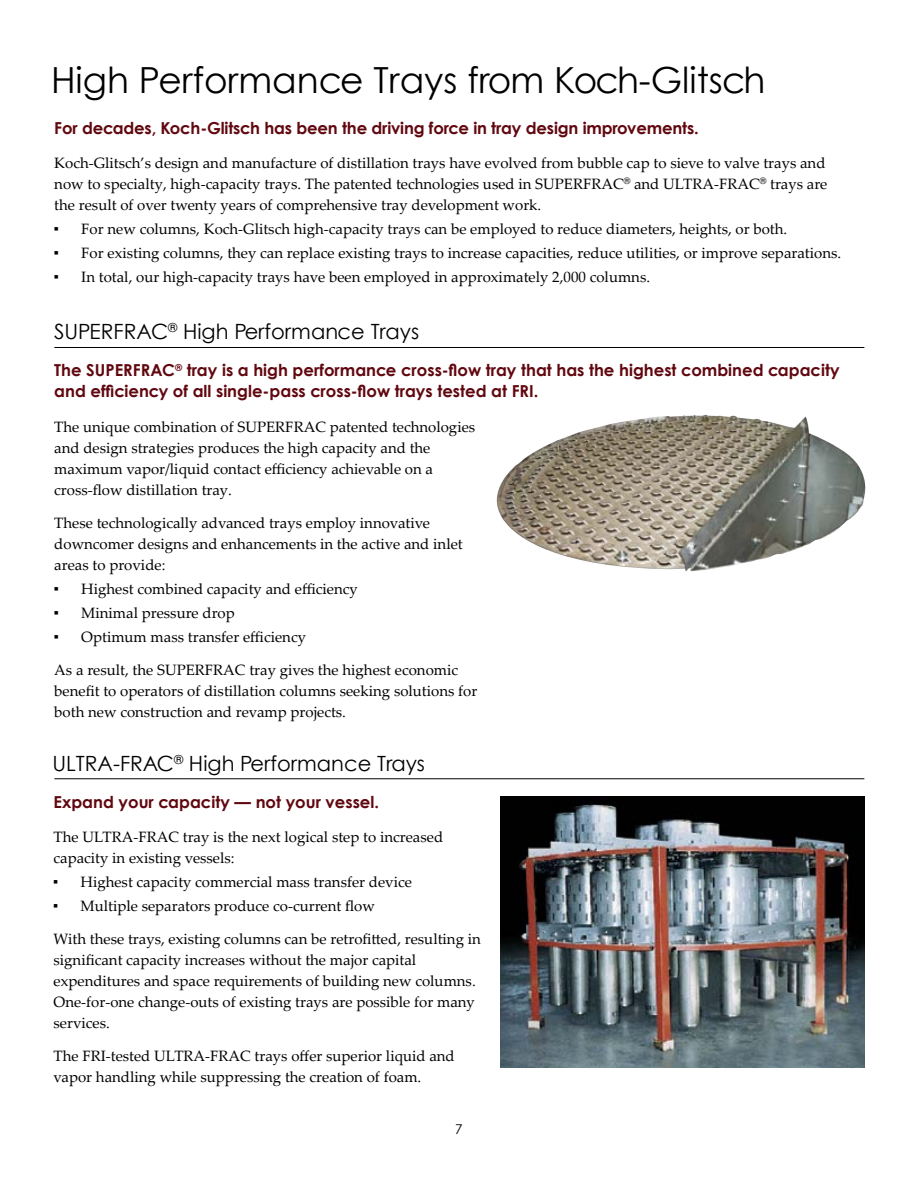
<style>
.page{position:relative;width:918px;height:1188px;background:#fff}
.page>*{position:absolute;margin:0;border:0;box-sizing:border-box;transform-origin:0 0}
.t1{font:36px "Century Gothic";color:#000}
.t2{font:21px "Century Gothic";color:#000}
.t3{font:700 16.5px/21px "Century Gothic";color:#61070f}
.t4{font:15px/21px "Palatino Linotype";color:#000}
.t5{font:13.5px "Century Gothic";color:#000}
</style>
<div class="page">
<hr style="left:54px;top:347px;width:810px;height:1px;background:#000">
<img style="left:497px;top:415px;width:369px;height:157px">
<hr style="left:54px;top:779px;width:810px;height:1px;background:#000">
<img style="left:501px;top:796px;width:363px;height:271px">
<h1 class="t1" style="left:51px;top:55px;width:716px">High Performance Trays from Koch-Glitsch</h1>
<p class="t3" style="left:54px;top:117px;width:646px">For decades, Koch-Glitsch has been the driving force in tray design improvements.</p>
<p class="t4" style="left:54px;top:152px;width:775px">Koch-Glitsch’s design and manufacture of distillation trays have evolved from bubble cap to sieve to valve trays and now to specialty, high-capacity trays. The patented technologies used in SUPERFRAC<sup>®</sup> and ULTRA-FRAC<sup>®</sup> trays are the result of over twenty years of comprehensive tray development work.</p>
<p class="t4" style="left:54px;top:218px;width:735px">■ For new columns, Koch-Glitsch high-capacity trays can be employed to reduce diameters, heights, or both.</p>
<p class="t4" style="left:54px;top:242px;width:788px">■ For existing columns, they can replace existing trays to increase capacities, reduce utilities, or improve separations.</p>
<p class="t4" style="left:54px;top:266px;width:597px">■ In total, our high-capacity trays have been employed in approximately 2,000 columns.</p>
<h2 class="t2" style="left:54px;top:317px;width:367px">SUPERFRAC<sup>®</sup> High Performance Trays</h2>
<p class="t3" style="left:54px;top:359px;width:787px">The SUPERFRAC<sup>®</sup> tray is a high performance cross-flow tray that has the highest combined capacity and efficiency of all single-pass cross-flow trays tested at FRI.</p>
<p class="t4" style="left:54px;top:416px;width:422px">The unique combination of SUPERFRAC patented technologies and design strategies produces the high capacity and the maximum vapor/liquid contact efficiency achievable on a cross-flow distillation tray.</p>
<p class="t4" style="left:54px;top:512px;width:410px">These technologically advanced trays employ innovative downcomer designs and enhancements in the active and inlet areas to provide:</p>
<p class="t4" style="left:54px;top:578px;width:305px">■ Highest combined capacity and efficiency</p>
<p class="t4" style="left:54px;top:602px;width:182px">■ Minimal pressure drop</p>
<p class="t4" style="left:54px;top:626px;width:253px">■ Optimum mass transfer efficiency</p>
<p class="t4" style="left:54px;top:659px;width:425px">As a result, the SUPERFRAC tray gives the highest economic benefit to operators of distillation columns seeking solutions for both new construction and revamp projects.</p>
<h2 class="t2" style="left:52px;top:748px;width:374px">ULTRA-FRAC<sup>®</sup> High Performance Trays</h2>
<p class="t3" style="left:54px;top:790px;width:327px">Expand your capacity — not your vessel.</p>
<p class="t4" style="left:54px;top:826px;width:391px">The ULTRA-FRAC tray is the next logical step to increased capacity in existing vessels:</p>
<p class="t4" style="left:54px;top:871px;width:360px">■ Highest capacity commercial mass transfer device</p>
<p class="t4" style="left:54px;top:895px;width:323px">■ Multiple separators produce co-current flow</p>
<p class="t4" style="left:54px;top:928px;width:429px">With these trays, existing columns can be retrofitted, resulting in significant capacity increases without the major capital expenditures and space requirements of building new columns.<br>One-for-one change-outs of existing trays are possible for many services.</p>
<p class="t4" style="left:54px;top:1045px;width:403px">The FRI-tested ULTRA-FRAC trays offer superior liquid and vapor handling while suppressing the creation of foam.</p>
<p class="t5" style="left:455px;top:1120px;width:9px">7</p>
</div>
